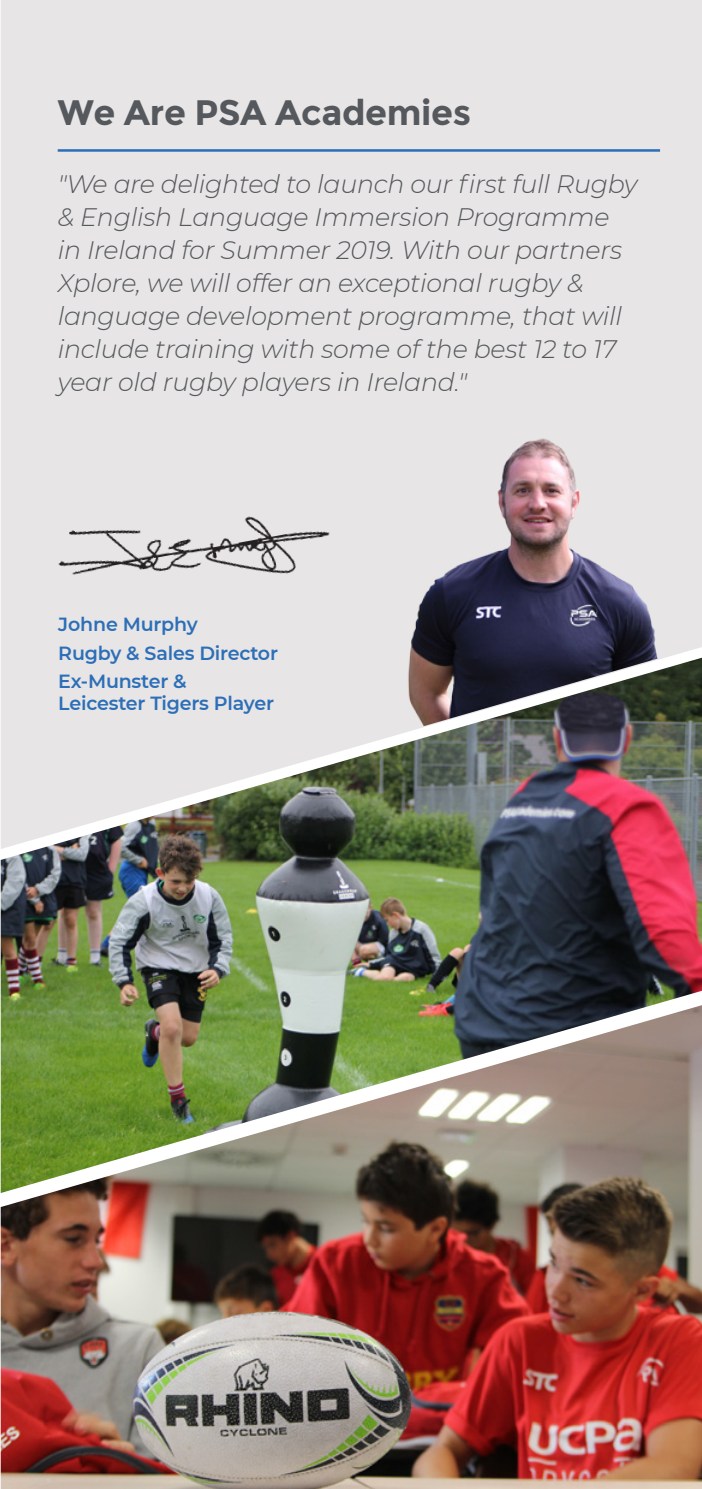
<style>
.page{position:relative;width:702px;height:1489px;background:#fff}
.page>*{position:absolute;margin:0;border:0;box-sizing:border-box;transform-origin:0 0}
.t1{font:700 35.25px "Montserrat";letter-spacing:-.01em;color:#55585c}
.t2{font:italic 300 25.25px/32.8px "Montserrat";letter-spacing:-.01em;color:#55585c}
.t3{font:600 19px/28.5px "Montserrat";letter-spacing:-.01em;color:#2c6fb8}
</style>
<div class="page">
<img style="left:1px;top:1192px;width:701px;height:296px">
<div style="left:1px;top:0;width:701px;height:657px;background:#e7e5e5"></div>
<img style="left:1px;top:657px;width:701px;height:535px">
<hr style="left:58px;top:149px;width:602px;height:3px;background:#2c6fb8">
<img style="left:387px;top:425px;width:292px;height:311px">
<img style="left:30px;top:462px;width:322px;height:171px">
<p class="t1" style="left:58px;top:91px;width:415px">We Are PSA Academies</p>
<p class="t2" style="left:58px;top:167px;width:581px">"We are delighted to launch our first full Rugby &amp; English Language Immersion Programme in Ireland for Summer 2019. With our partners Xplore, we will offer an exceptional rugby &amp; language development programme, that will include training with some of the best 12 to 17 year old rugby players in Ireland."</p>
<p class="t3" style="left:58px;top:609px;width:221px">Johne Murphy<br>Rugby &amp; Sales Director<br>Ex-Munster &amp;</p>
<p class="t3" style="left:58px;top:688px;width:217px">Leicester Tigers Player</p>
</div>
